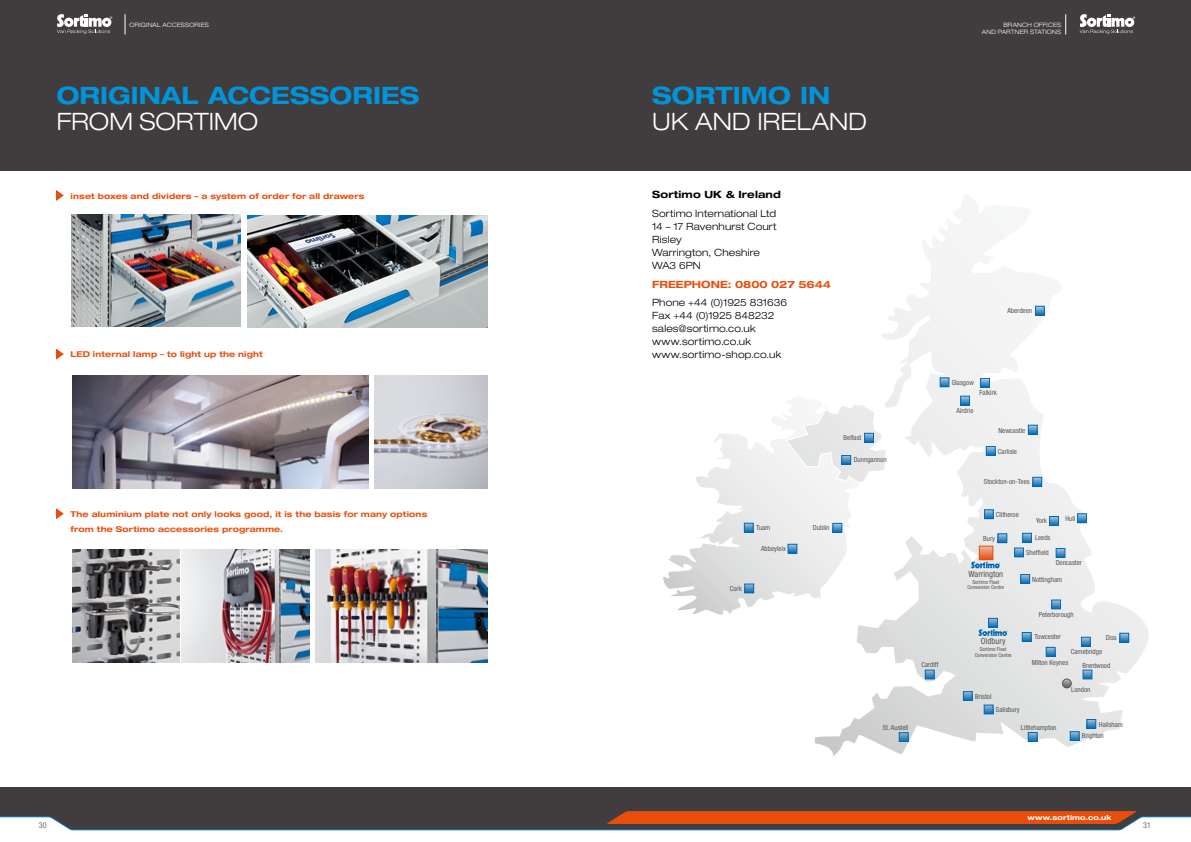
<style>
.page{position:relative;width:1191px;height:842px;background:#fff}
.page>*{position:absolute;margin:0;border:0;box-sizing:border-box;transform-origin:0 0}
.t1{font:700 expanded 24px "Helvetica Neue LT";letter-spacing:.005em;color:#0095db}
.t2{font:300 expanded 24px "Helvetica Neue LT";color:#fff}
.t3{font:300 expanded 10px/13px "Helvetica Neue LT";letter-spacing:.015em;color:#000}
.t4{font:700 expanded 10px "Helvetica Neue LT";letter-spacing:-.005em;color:#e94d0a}
.t5{font:700 expanded 10px "Helvetica Neue LT";letter-spacing:.01em;color:#000}
.t6{font:condensed 8.6px "Helvetica Neue LT";color:#565656}
.t7{font:700 expanded 8px/15px "Helvetica Neue LT";letter-spacing:.02em;color:#e94d0a}
.t8{font:300 condensed 8px "Helvetica Neue LT";color:#413c3d}
.t9{font:condensed 7px "Helvetica Neue LT";color:#565656}
.t10{font:700 expanded 7px "Helvetica Neue LT";letter-spacing:.015em;color:#fff}
.t11{font:300 expanded 6px/7.6px "Helvetica Neue LT";letter-spacing:.025em;color:#fff;text-align:right}
.t12{font:condensed 5.5px/5.5px "Helvetica Neue LT";color:#565656;text-align:center}
</style>
<div class="page">
<div style="left:0;top:788px;width:1191px;height:54px;background:#413c3d"></div>
<img style="left:316px;top:549px;width:171px;height:114px">
<svg style="left:56px;top:509px;width:7px;height:9px"></svg>
<img style="left:73px;top:549px;width:106px;height:114px">
<img style="left:182px;top:549px;width:128px;height:114px">
<img style="left:72px;top:375px;width:296px;height:113px">
<img style="left:374px;top:375px;width:113px;height:113px">
<svg style="left:56px;top:349px;width:7px;height:10px"></svg>
<svg style="left:56px;top:191px;width:7px;height:9px"></svg>
<img style="left:247px;top:215px;width:240px;height:113px">
<img style="left:71px;top:214px;width:170px;height:113px">
<div style="left:0;top:0;width:1191px;height:170px;background:#413c3d"></div>
<svg style="left:125px;top:14px;width:1px;height:20px"></svg>
<svg style="left:57px;top:14px;width:55px;height:20px"></svg>
<svg style="left:815px;top:228px;width:334px;height:528px"></svg>
<svg style="left:965px;top:693px;width:5px;height:6px"></svg>
<div style="left:963px;top:691px;width:9px;height:10px;border:1px solid #0069b4"></div>
<svg style="left:1037px;top:308px;width:5px;height:5px"></svg>
<div style="left:1035px;top:306px;width:9px;height:9px;border:1px solid #0069b4"></div>
<svg style="left:981px;top:548px;width:10px;height:10px"></svg>
<div style="left:979px;top:546px;width:14px;height:14px;border:1px solid #e94d0a"></div>
<svg style="left:1024px;top:634px;width:5px;height:6px"></svg>
<div style="left:1022px;top:632px;width:9px;height:10px;border:1px solid #0069b4"></div>
<svg style="left:971px;top:562px;width:29px;height:6px"></svg>
<svg style="left:1062px;top:679px;width:9px;height:9px"></svg>
<div style="left:1062px;top:679px;width:9px;height:9px;border:1px solid #565656;border-radius:50%"></div>
<svg style="left:663px;top:396px;width:210px;height:219px"></svg>
<div style="left:864px;top:433px;width:10px;height:9px;border:1px solid #0069b4"></div>
<svg style="left:941px;top:379px;width:6px;height:6px"></svg>
<div style="left:939px;top:377px;width:10px;height:10px;border:1px solid #0069b4"></div>
<svg style="left:1030px;top:427px;width:5px;height:5px"></svg>
<div style="left:1028px;top:425px;width:9px;height:9px;border:1px solid #0069b4"></div>
<svg style="left:986px;top:511px;width:5px;height:6px"></svg>
<div style="left:984px;top:509px;width:9px;height:10px;border:1px solid #0069b4"></div>
<svg style="left:1016px;top:550px;width:5px;height:5px"></svg>
<div style="left:1014px;top:548px;width:9px;height:9px;border:1px solid #0069b4"></div>
<svg style="left:1022px;top:576px;width:6px;height:6px"></svg>
<div style="left:1020px;top:574px;width:10px;height:10px;border:1px solid #0069b4"></div>
<svg style="left:1053px;top:602px;width:6px;height:5px"></svg>
<div style="left:1051px;top:600px;width:10px;height:9px;border:1px solid #0069b4"></div>
<svg style="left:1121px;top:635px;width:6px;height:5px"></svg>
<div style="left:1119px;top:633px;width:10px;height:9px;border:1px solid #0069b4"></div>
<svg style="left:927px;top:672px;width:5px;height:5px"></svg>
<div style="left:925px;top:670px;width:9px;height:9px;border:1px solid #0069b4"></div>
<svg style="left:1047px;top:649px;width:6px;height:6px"></svg>
<div style="left:1045px;top:647px;width:10px;height:10px;border:1px solid #0069b4"></div>
<svg style="left:901px;top:734px;width:5px;height:6px"></svg>
<div style="left:899px;top:732px;width:9px;height:10px;border:1px solid #0069b4"></div>
<svg style="left:985px;top:707px;width:6px;height:5px"></svg>
<div style="left:983px;top:705px;width:10px;height:9px;border:1px solid #0069b4"></div>
<svg style="left:982px;top:380px;width:5px;height:6px"></svg>
<div style="left:980px;top:378px;width:9px;height:10px;border:1px solid #0069b4"></div>
<svg style="left:1051px;top:518px;width:5px;height:6px"></svg>
<div style="left:1049px;top:516px;width:9px;height:10px;border:1px solid #0069b4"></div>
<svg style="left:1084px;top:672px;width:6px;height:5px"></svg>
<div style="left:1082px;top:670px;width:10px;height:9px;border:1px solid #0069b4"></div>
<svg style="left:1057px;top:550px;width:6px;height:6px"></svg>
<div style="left:1055px;top:548px;width:10px;height:10px;border:1px solid #0069b4"></div>
<svg style="left:1071px;top:733px;width:6px;height:6px"></svg>
<div style="left:1069px;top:731px;width:10px;height:10px;border:1px solid #0069b4"></div>
<svg style="left:1029px;top:734px;width:6px;height:6px"></svg>
<div style="left:1027px;top:732px;width:10px;height:10px;border:1px solid #0069b4"></div>
<svg style="left:962px;top:398px;width:6px;height:5px"></svg>
<div style="left:960px;top:396px;width:10px;height:9px;border:1px solid #0069b4"></div>
<svg style="left:988px;top:448px;width:5px;height:6px"></svg>
<div style="left:986px;top:446px;width:9px;height:10px;border:1px solid #0069b4"></div>
<svg style="left:1034px;top:479px;width:6px;height:5px"></svg>
<div style="left:1032px;top:477px;width:10px;height:9px;border:1px solid #0069b4"></div>
<svg style="left:1088px;top:721px;width:6px;height:6px"></svg>
<div style="left:1086px;top:719px;width:10px;height:10px;border:1px solid #0069b4"></div>
<svg style="left:1083px;top:639px;width:5px;height:5px"></svg>
<div style="left:1081px;top:637px;width:9px;height:9px;border:1px solid #0069b4"></div>
<svg style="left:999px;top:535px;width:6px;height:6px"></svg>
<div style="left:997px;top:533px;width:10px;height:10px;border:1px solid #0069b4"></div>
<svg style="left:1079px;top:515px;width:5px;height:6px"></svg>
<div style="left:1077px;top:513px;width:9px;height:10px;border:1px solid #0069b4"></div>
<svg style="left:1024px;top:535px;width:6px;height:5px"></svg>
<div style="left:1022px;top:533px;width:10px;height:9px;border:1px solid #0069b4"></div>
<svg style="left:978px;top:618px;width:29px;height:18px"></svg>
<div style="left:988px;top:618px;width:9px;height:10px;border:1px solid #0069b4"></div>
<svg style="left:1079px;top:14px;width:56px;height:20px"></svg>
<svg style="left:1065px;top:14px;width:1px;height:20px"></svg>
<svg style="left:0;top:811px;width:1191px;height:31px"></svg>
<p class="t11" style="left:129px;top:21px;width:81px">ORIGINAL ACCESSORIES</p>
<p class="t11" style="left:981px;top:21px;width:81px">BRANCH OFFICES<br>AND PARTNER STATIONS</p>
<h1 class="t1" style="left:57px;top:80px;width:364px">ORIGINAL ACCESSORIES</h1>
<h1 class="t2" style="left:57px;top:107px;width:203px">FROM SORTIMO</h1>
<h1 class="t1" style="left:652px;top:80px;width:180px">SORTIMO IN</h1>
<h1 class="t2" style="left:652px;top:107px;width:217px">UK AND IRELAND</h1>
<p class="t7" style="left:71px;top:188px;width:295px">inset boxes and dividers – a system of order for all drawers</p>
<p class="t7" style="left:71px;top:347px;width:194px">LED internal lamp – to light up the night</p>
<h2 class="t5" style="left:652px;top:188px;width:130px">Sortimo UK &amp; Ireland</h2>
<h2 class="t3" style="left:652px;top:207px;width:126px">Sortimo International Ltd<br>14 – 17 Ravenhurst Court<br>Risley<br>Warrington, Cheshire<br>WA3 6PN</h2>
<h2 class="t4" style="left:652px;top:278px;width:180px">FREEPHONE: 0800 027 5644</h2>
<h2 class="t3" style="left:652px;top:296px;width:136px">Phone +44 (0)1925 831636<br>Fax +44 (0)1925 848232 sales@sortimo.co.uk www.sortimo.co.uk www.sortimo-shop.co.uk</h2>
<p class="t9" style="left:1007px;top:306px;width:26px">Aberdeen</p>
<p class="t9" style="left:951px;top:378px;width:24px">Glasgow</p>
<p class="t9" style="left:979px;top:389px;width:19px">Falkirk</p>
<p class="t9" style="left:956px;top:406px;width:18px">Airdrie</p>
<p class="t9" style="left:998px;top:426px;width:28px">Newcastle</p>
<p class="t9" style="left:843px;top:434px;width:19px">Belfast</p>
<p class="t9" style="left:853px;top:456px;width:34px">Dunngannon</p>
<p class="t9" style="left:998px;top:447px;width:21px">Carlisle</p>
<p class="t9" style="left:983px;top:477px;width:47px">Stockton-on-Tees</p>
<p class="t7" style="left:71px;top:506px;width:358px">The aluminium plate not only looks good, it is the basis for many options from the Sortimo accessories programme.</p>
<p class="t9" style="left:730px;top:584px;width:13px">Cork</p>
<p class="t9" style="left:756px;top:524px;width:16px">Tuam</p>
<p class="t9" style="left:761px;top:545px;width:26px">Abbeyleix</p>
<p class="t9" style="left:813px;top:524px;width:18px">Dublin</p>
<p class="t9" style="left:995px;top:510px;width:25px">Clitheroe</p>
<p class="t9" style="left:983px;top:534px;width:13px">Bury</p>
<p class="t9" style="left:1036px;top:517px;width:13px">York</p>
<p class="t9" style="left:1035px;top:534px;width:17px">Leeds</p>
<p class="t9" style="left:1065px;top:514px;width:11px">Hull</p>
<p class="t6" style="left:968px;top:569px;width:36px">Warrington</p>
<p class="t12" style="left:967px;top:579px;width:38px">Sortimo Fleet<br>Conversion Centre</p>
<p class="t9" style="left:1026px;top:549px;width:24px">Sheffield</p>
<p class="t9" style="left:1032px;top:575px;width:32px">Nottingham</p>
<p class="t9" style="left:1038px;top:610px;width:36px">Peterborough</p>
<p class="t9" style="left:1055px;top:559px;width:28px">Doncaster</p>
<p class="t6" style="left:981px;top:636px;width:26px">Oldbury</p>
<p class="t12" style="left:974px;top:647px;width:38px">Sortimo Fleet<br>Conversion Centre</p>
<p class="t9" style="left:1034px;top:633px;width:28px">Towcester</p>
<p class="t9" style="left:1105px;top:633px;width:13px">Diss</p>
<p class="t9" style="left:1070px;top:647px;width:33px">Camebridge</p>
<p class="t9" style="left:921px;top:660px;width:19px">Cardiff</p>
<p class="t9" style="left:1031px;top:658px;width:38px">Milton Keynes</p>
<p class="t9" style="left:1082px;top:661px;width:29px">Brentwood</p>
<p class="t9" style="left:975px;top:692px;width:18px">Bristol</p>
<p class="t9" style="left:1071px;top:685px;width:21px">London</p>
<p class="t9" style="left:996px;top:706px;width:25px">Salisbury</p>
<p class="t9" style="left:882px;top:723px;width:27px">St. Austell</p>
<p class="t9" style="left:1020px;top:723px;width:37px">Littlehampton</p>
<p class="t9" style="left:1099px;top:720px;width:26px">Hailsham</p>
<p class="t9" style="left:1082px;top:732px;width:23px">Brighton</p>
<p class="t10" style="left:1027px;top:813px;width:86px">www.sortimo.co.uk</p>
<p class="t8" style="left:39px;top:821px;width:9px">30</p>
<p class="t8" style="left:1143px;top:821px;width:9px">31</p>
</div>
